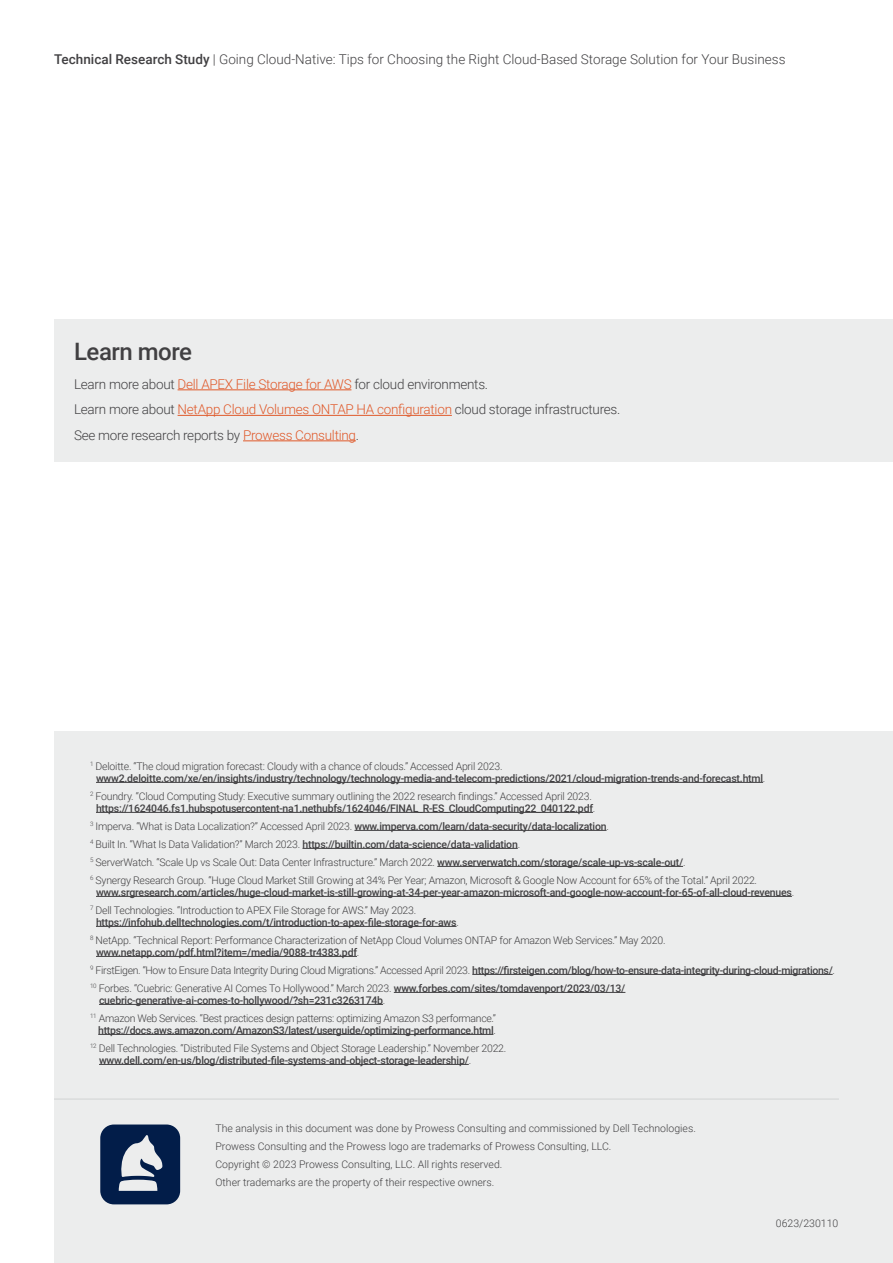
<style>
.page{position:relative;width:893px;height:1263px;background:#fff}
.page>*{position:absolute;margin:0;border:0;box-sizing:border-box;transform-origin:0 0}
.t1{font:500 24px "Roboto";letter-spacing:-.02em;color:#414042}
.t2{font:300 13.5px/25.5px "Roboto";letter-spacing:-.02em;color:#414042}
.t3{font:300 13.5px "Roboto";color:#414042}
.t4{font:300 10.5px/18px "Roboto";letter-spacing:-.02em;color:#414042}
.t5{font:500 10.5px/18px "Roboto";letter-spacing:-.02em;color:#414042}
.t6{font:300 10.5px/18px "Roboto";color:#414042}
.s1{font-weight:500}
.s2{color:#e0592a}
.s3{font-weight:300}
</style>
<div class="page">
<div style="left:54px;top:731px;width:839px;height:532px;background:#eceded"></div>
<div style="left:54px;top:319px;width:839px;height:142px;background:#eceded"></div>
<hr style="left:54px;top:1099px;width:785px;height:1px;background:#d1d3d4">
<hr style="left:96px;top:782px;width:667px;height:1px;background:#414042">
<hr style="left:96px;top:812px;width:497px;height:1px;background:#414042">
<hr style="left:354px;top:830px;width:252px;height:1px;background:#414042">
<hr style="left:302px;top:848px;width:216px;height:1px;background:#414042">
<hr style="left:437px;top:866px;width:246px;height:1px;background:#414042">
<hr style="left:96px;top:896px;width:696px;height:1px;background:#414042">
<hr style="left:96px;top:926px;width:360px;height:1px;background:#414042">
<hr style="left:96px;top:956px;width:261px;height:1px;background:#414042">
<hr style="left:472px;top:974px;width:361px;height:1px;background:#414042">
<hr style="left:394px;top:992px;width:231px;height:1px;background:#414042">
<hr style="left:99px;top:1004px;width:284px;height:1px;background:#414042">
<hr style="left:98px;top:1034px;width:395px;height:1px;background:#414042">
<hr style="left:99px;top:1064px;width:370px;height:1px;background:#414042">
<svg style="left:100px;top:1124px;width:80px;height:80px"></svg>
<hr style="left:178px;top:389px;width:173px;height:1px;background:#e0592a">
<hr style="left:178px;top:415px;width:274px;height:1px;background:#e0592a">
<hr style="left:243px;top:440px;width:113px;height:1px;background:#e0592a">
<p class="t3" style="left:54px;top:50px;width:733px"><span class="s1">Technical Research Study</span> | Going Cloud-Native: Tips for Choosing the Right Cloud-Based Storage Solution for Your Business</p>
<h1 class="t1" style="left:74px;top:335px;width:119px">Learn more</h1>
<p class="t2" style="left:74px;top:371px;width:548px">Learn more about <span class="s2">Dell APEX File Storage for AWS</span> for cloud environments.<br>Learn more about <span class="s2">NetApp Cloud Volumes ONTAP HA configuration</span> cloud storage infrastructures.<br>See more research reports by <span class="s2">Prowess Consulting</span>.</p>
<p class="t5" style="left:96px;top:759px;width:671px;line-height:12px;text-indent:-6px"><sup>1</sup> <span class="s3">Deloitte. “The cloud migration forecast: Cloudy with a chance of clouds.” Accessed April 2023. </span>www2.deloitte.com/xe/en/insights/industry/technology/technology-media-and-telecom-predictions/2021/cloud-migration-trends-and-forecast.html<span class="s3">.</span></p>
<p class="t4" style="left:90px;top:789px;width:507px;line-height:12px;text-align:center"><sup>2</sup> Foundry. “Cloud Computing Study: Executive summary outlining the 2022 research findings.” Accessed April 2023. <span class="s1">https://1624046.fs1.hubspotusercontent-na1.nethubfs/1624046/FINAL_R-ES_CloudComputing22_040122.pdf</span>.</p>
<p class="t4" style="left:90px;top:816px;width:669px"><sup>3</sup> Imperva. “What is Data Localization?” Accessed April 2023. <span class="s1">www.imperva.com/learn/data-security/data-localization</span>.<br><sup>4</sup> Built In. “What Is Data Validation?” March 2023. <span class="s1">https://builtin.com/data-science/data-validation</span>.<br><sup>5</sup> ServerWatch. “Scale Up vs Scale Out: Data Center Infrastructure.” March 2022. <span class="s1">www.serverwatch.com/storage/scale-up-vs-scale-out/</span>.<br><sup>6</sup> Synergy Research Group. “Huge Cloud Market Still Growing at 34% Per Year; Amazon, Microsoft &amp; Google Now Account for 65% of the Total.” April 2022.</p>
<p class="t5" style="left:90px;top:882px;width:706px;text-indent:6px">www.srgresearch.com/articles/huge-cloud-market-is-still-growing-at-34-per-year-amazon-microsoft-and-google-now-account-for-65-of-all-cloud-revenues<span class="s3">.<br></span><sup>7</sup> <span class="s3">Dell Technologies. “Introduction to APEX File Storage for AWS.” May 2023.</span></p>
<p class="t4" style="left:90px;top:912px;width:577px;text-indent:6px"><span class="s1">https://infohub.delltechnologies.com/t/introduction-to-apex-file-storage-for-aws</span>.<br><sup>8</sup> NetApp. “Technical Report: Performance Characterization of NetApp Cloud Volumes ONTAP for Amazon Web Services.” May 2020.</p>
<p class="t5" style="left:90px;top:942px;width:747px;text-indent:6px">www.netapp.com/pdf.html?item=/media/9088-tr4383.pdf<span class="s3">.<br></span><sup>9</sup> <span class="s3">FirstEigen. “How to Ensure Data Integrity During Cloud Migrations.” Accessed April 2023.</span> https://firsteigen.com/blog/how-to-ensure-data-integrity-during-cloud-migrations/<span class="s3">.<br></span><sup>10</sup> <span class="s3">Forbes. “Cuebric: Generative AI Comes To Hollywood.” March 2023.</span> www.forbes.com/sites/tomdavenport/2023/03/13/</p>
<p class="t4" style="left:90px;top:990px;width:408px;text-indent:9px"><span class="s1">cuebric-generative-ai-comes-to-hollywood/?sh=231c3263174b</span>.<br><sup>11</sup> Amazon Web Services. “Best practices design patterns: optimizing Amazon S3 performance.”</p>
<p class="t4" style="left:90px;top:1020px;width:418px;text-align:center"><span class="s1">https://docs.aws.amazon.com/AmazonS3/latest/userguide/optimizing-performance.html</span>.<br><sup>12</sup> Dell Technologies. “Distributed File Systems and Object Storage Leadership.” November 2022.</p>
<p class="t5" style="left:99px;top:1050px;width:374px">www.dell.com/en-us/blog/distributed-file-systems-and-object-storage-leadership/<span class="s3">.</span></p>
<p class="t6" style="left:215px;top:1119px;width:482px">The analysis in this document was done by Prowess Consulting and commissioned by Dell Technologies.<br>Prowess Consulting and the Prowess logo are trademarks of Prowess Consulting, LLC.<br>Copyright © 2023 Prowess Consulting, LLC. All rights reserved.<br>Other trademarks are the property of their respective owners.</p>
<p class="t6" style="left:776px;top:1214px;width:64px">0623/230110</p>
</div>
